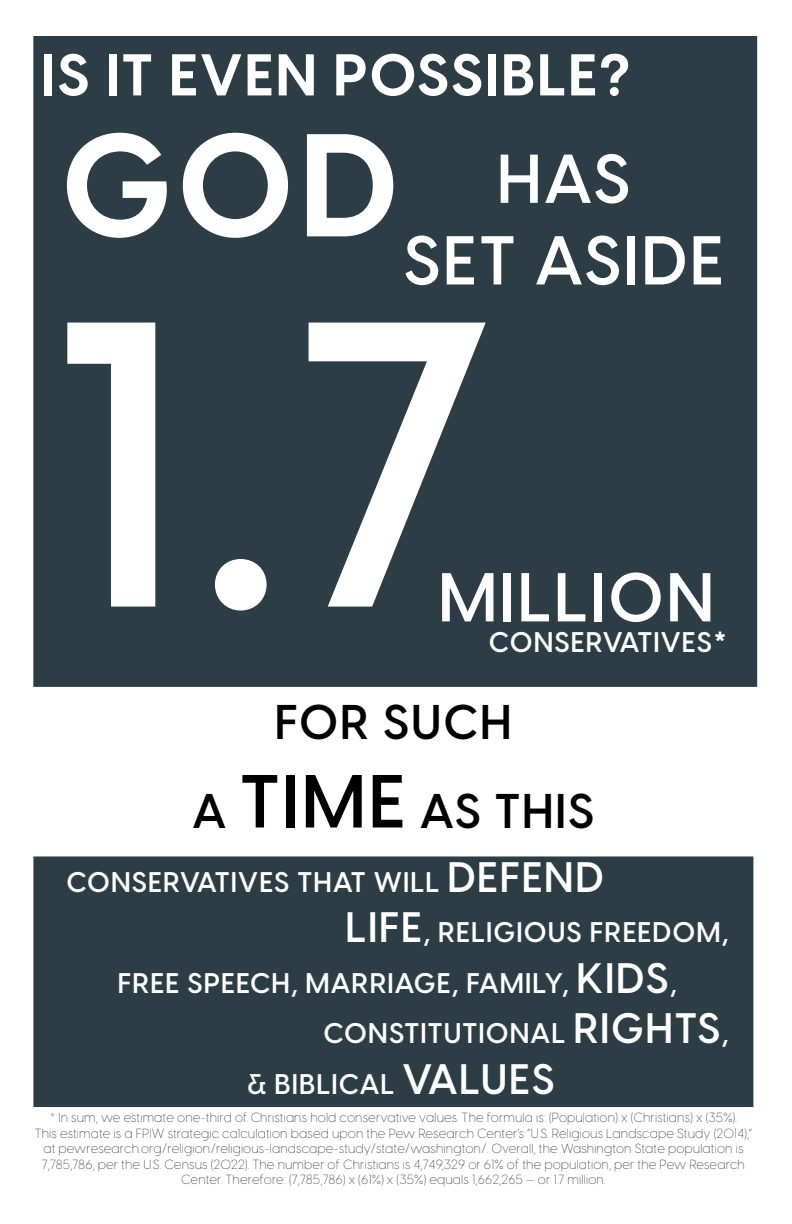
<style>
.page{position:relative;width:792px;height:1224px;background:#fff}
.page>*{position:absolute;margin:0;border:0;box-sizing:border-box;transform-origin:0 0}
.t1{font:600 400px "Visby CF";color:#fff}
.t2{font:700 144px "Visby CF";color:#fff}
.t3{font:600 68px "Visby CF";letter-spacing:.04em;color:#fff}
.t4{font:700 58px "Visby CF";letter-spacing:.04em;color:#fff}
.t5{font:600 48px "Visby CF";letter-spacing:.04em;color:#000}
.t6{font:600 28px "Visby CF";letter-spacing:.04em;color:#fff}
.t7{font:100 13px/15.6px "Visby CF";letter-spacing:.01em;color:#231f20;text-align:center}
.s1{font-size:74px}
.s2{font-size:42px}
</style>
<div class="page">
<div style="left:33px;top:36px;width:724px;height:651px;background:#2c3d45;border:2px solid #2c3d45"></div>
<div style="left:33px;top:856px;width:720px;height:251px;background:#2c3d45;border:2px solid #2c3d45"></div>
<p class="t4" style="left:41px;top:30px;width:590px">IS IT EVEN POSSIBLE?</p>
<p class="t2" style="left:61px;top:74px;width:338px">GOD</p>
<p class="t3" style="left:497px;top:127px;width:135px">HAS</p>
<p class="t3" style="left:403px;top:209px;width:322px">SET ASIDE</p>
<p class="t1" style="left:45px;top:162px;width:454px">1.7</p>
<p class="t3" style="left:438px;top:546px;width:277px">MILLION</p>
<p class="t6" style="left:489px;top:621px;width:240px">CONSERVATIVES*</p>
<p class="t5" style="left:275px;top:685px;width:238px">FOR SUCH</p>
<p class="t5" style="left:193px;top:774px;width:403px">A <span class="s1">TIME</span> AS THIS</p>
<p class="t6" style="left:66px;top:861px;width:539px">CONSERVATIVES THAT WILL <span class="s2">DEFEND</span></p>
<p class="t6" style="left:346px;top:911px;width:384px"><span class="s2">LIFE</span>, RELIGIOUS FREEDOM,</p>
<p class="t6" style="left:118px;top:962px;width:561px">FREE SPEECH, MARRIAGE, FAMILY, <span class="s2">KIDS</span>,</p>
<p class="t6" style="left:323px;top:1012px;width:407px">CONSTITUTIONAL <span class="s2">RIGHTS</span>,</p>
<p class="t6" style="left:247px;top:1063px;width:309px">&amp; BIBLICAL <span class="s2">VALUES</span></p>
<p class="t7" style="left:35px;top:1109px;width:719px">* In sum, we estimate one-third of Christians hold conservative values. The formula is: (Population) x (Christians) x (35%).<br>This estimate is a FPIW strategic calculation based upon the Pew Research Center’s “U.S. Religious Landscape Study (2014),” at pewresearch.org/religion/religious-landscape-study/state/washington/. Overall, the Washington State population is 7,785,786, per the U.S. Census (2022). The number of Christians is 4,749,329 or 61% of the population, per the Pew Research Center. Therefore: (7,785,786) x (61%) x (35%) equals 1,662,265 — or 1.7 million.</p>
</div>
